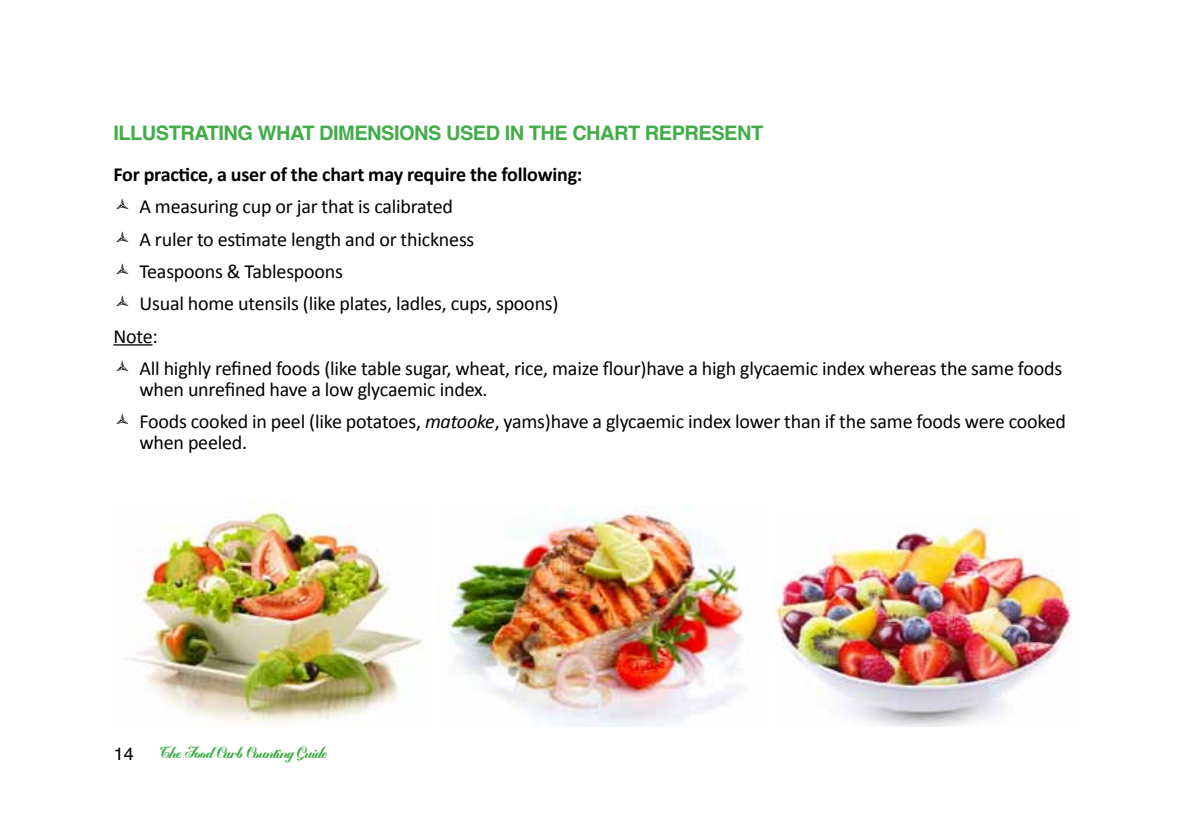
<style>
.page{position:relative;width:1191px;height:840px;background:#fff}
.page>*{position:absolute;margin:0;border:0;box-sizing:border-box;transform-origin:0 0}
.t1{font:20px/32.4px "Calibri";letter-spacing:-.01em;color:#000}
.t2{font:700 20px "Calibri";letter-spacing:-.01em;color:#000}
.t3{font:700 20px "Helvetica";letter-spacing:-.025em;color:#41ad49}
.t4{font:18px "Helvetica";color:#000}
.t5{font:16px "Mademoiselle K";color:#41ad49}
.s1{font-style:italic}
</style>
<div class="page">
<hr style="left:113px;top:344px;width:39px;height:1px;background:#000">
<img style="left:774px;top:516px;width:297px;height:209px">
<img style="left:127px;top:501px;width:297px;height:221px">
<img style="left:437px;top:506px;width:311px;height:219px">
<p class="t3" style="left:113px;top:116px;width:651px">ILLUSTRATING WHAT DIMENSIONS USED IN THE CHART REPRESENT</p>
<p class="t2" style="left:113px;top:161px;width:470px">For practice, a user of the chart may require the following:</p>
<p class="t1" style="left:139px;top:190px;width:315px">A measuring cup or jar that is calibrated</p>
<p class="t1" style="left:139px;top:223px;width:336px">A ruler to estimate length and or thickness</p>
<p class="t1" style="left:139px;top:255px;width:205px">Teaspoons &amp; Tablespoons</p>
<p class="t1" style="left:139px;top:287px;width:421px">Usual home utensils (like plates, ladles, cups, spoons)</p>
<p class="t1" style="left:113px;top:320px;width:46px">Note:</p>
<p class="t1" style="left:139px;top:352px;width:924px">All highly refined foods (like table sugar, wheat, rice, maize flour)have a high glycaemic index whereas the same foods</p>
<p class="t1" style="left:139px;top:373px;width:928px">when unrefined have a low glycaemic index.<br>Foods cooked in peel (like potatoes, <span class="s1">matooke</span>, yams)have a glycaemic index lower than if the same foods were cooked</p>
<p class="t1" style="left:139px;top:426px;width:109px">when peeled.</p>
<p class="t4" style="left:114px;top:739px;width:22px">14</p>
<p class="t5" style="left:160px;top:744px;width:168px">The Food Carb Counting Guide</p>
</div>
